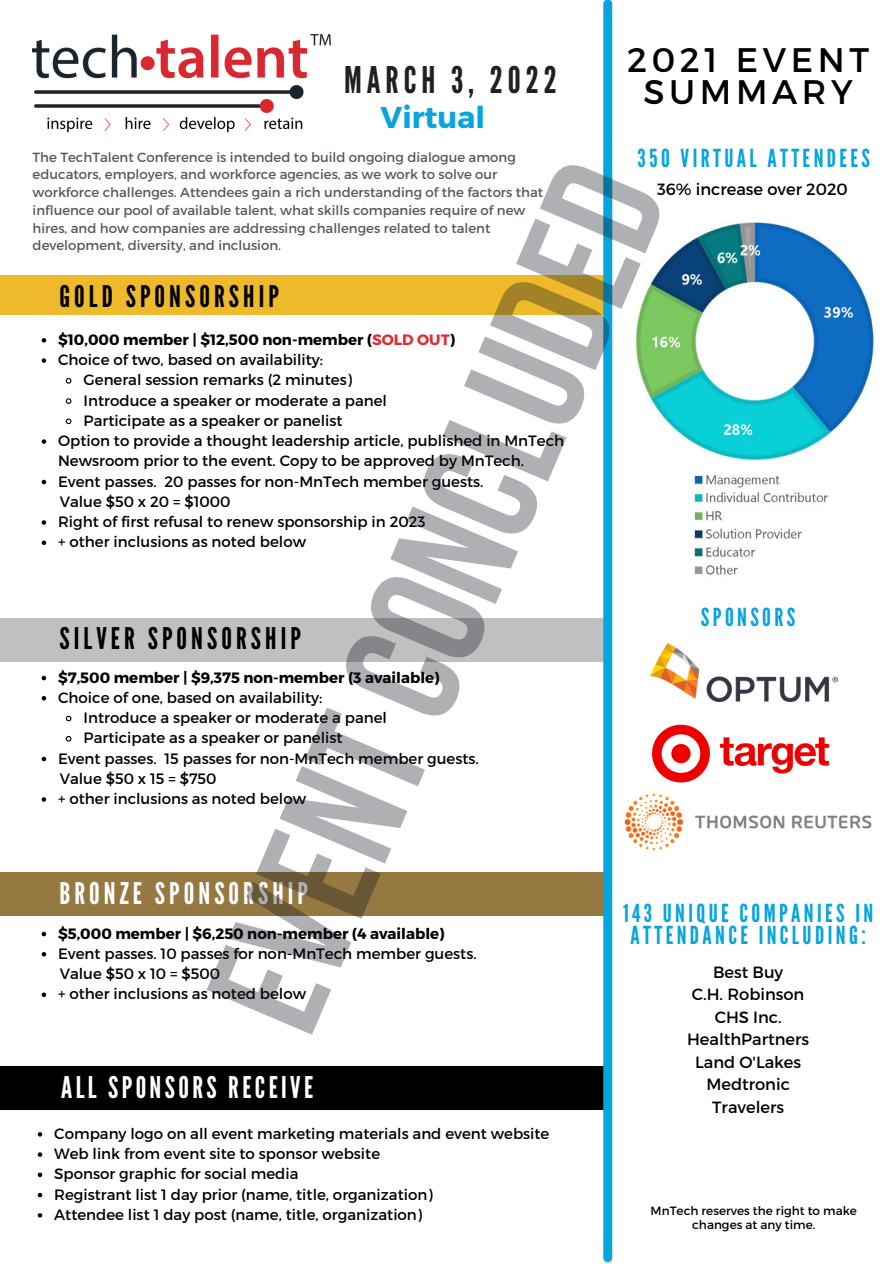
<style>
.page{position:relative;width:893px;height:1264px;background:#fff}
.page>*{position:absolute;margin:0;border:0;box-sizing:border-box;transform-origin:0 0}
.t1{font:163.65px "Bebas Neue Cyrillic";color:#0f161e}
.t2{font:36.6px "League Gothic";letter-spacing:.135em;color:#231f20}
.t3{font:34.05px/31.5px "Montserrat";letter-spacing:.135em;color:#000;text-align:center}
.t4{font:700 30px "Montserrat";color:#08a4de}
.t5{font:29.85px "League Gothic";letter-spacing:.125em;color:#fff}
.t6{font:29.85px "League Gothic";letter-spacing:.135em;color:#000}
.t7{font:24.75px/22.5px "League Gothic";letter-spacing:.135em;color:#08a4de;text-align:center}
.t8{font:16.2px/22.5px "Montserrat";color:#000;text-align:center}
.t9{font:15px/20.2px "Montserrat";color:#000}
.t10{font:700 15px "Montserrat";color:#000}
.t11{font:13.35px/17.7px "Montserrat";color:#5d5557}
.t12{font:12px/14px "Montserrat";color:#000;text-align:center}
.s1{color:#e52931}
</style>
<div class="page">
<img style="left:33px;top:34px;width:297px;height:99px">
<div style="left:0;top:275px;width:604px;height:40px;background:#eeba2b"></div>
<div style="left:0;top:618px;width:604px;height:43px;background:#c0c0c0"></div>
<div style="left:0;top:871px;width:604px;height:44px;background:#967940"></div>
<div style="left:0;top:1066px;width:604px;height:44px;background:#000"></div>
<img style="left:650px;top:644px;width:187px;height:57px">
<img style="left:624px;top:793px;width:248px;height:58px">
<svg style="left:38px;top:1132px;width:4px;height:4px"></svg>
<svg style="left:38px;top:1152px;width:4px;height:4px"></svg>
<svg style="left:38px;top:1172px;width:4px;height:5px"></svg>
<svg style="left:38px;top:1192px;width:4px;height:5px"></svg>
<svg style="left:38px;top:1213px;width:4px;height:4px"></svg>
<img style="left:652px;top:724px;width:57px;height:58px">
<img style="left:709px;top:737px;width:121px;height:37px">
<div style="left:603px;top:4px;width:9px;height:1253px;background:#08a4de"></div>
<img style="left:635px;top:222px;width:239px;height:353px">
<svg style="left:42px;top:338px;width:4px;height:4px"></svg>
<svg style="left:42px;top:358px;width:4px;height:5px"></svg>
<svg style="left:65px;top:378px;width:7px;height:6px"></svg>
<svg style="left:65px;top:398px;width:7px;height:6px"></svg>
<svg style="left:65px;top:418px;width:7px;height:7px"></svg>
<svg style="left:42px;top:439px;width:4px;height:5px"></svg>
<svg style="left:42px;top:480px;width:4px;height:4px"></svg>
<svg style="left:42px;top:520px;width:4px;height:5px"></svg>
<svg style="left:42px;top:540px;width:4px;height:5px"></svg>
<svg style="left:42px;top:675px;width:4px;height:5px"></svg>
<svg style="left:42px;top:696px;width:4px;height:4px"></svg>
<svg style="left:65px;top:715px;width:7px;height:7px"></svg>
<svg style="left:65px;top:736px;width:7px;height:6px"></svg>
<svg style="left:42px;top:756px;width:4px;height:5px"></svg>
<svg style="left:42px;top:797px;width:4px;height:4px"></svg>
<svg style="left:42px;top:931px;width:4px;height:5px"></svg>
<svg style="left:42px;top:952px;width:4px;height:4px"></svg>
<svg style="left:42px;top:992px;width:4px;height:5px"></svg>
<h3 class="t3" style="left:627px;top:42px;width:244px">2021 EVENT<br>SUMMARY</h3>
<h2 class="t2" style="left:344px;top:59px;width:214px">MARCH 3, 2022</h2>
<h3 class="t4" style="left:380px;top:98px;width:106px">Virtual</h3>
<h1 class="t1" style="left:197px;top:993px;width:917px;rotate:-67deg">eventconcluded</h1>
<h3 class="t7" style="left:637px;top:148px;width:234px">350 VIRTUAL ATTENDEES</h3>
<p class="t11" style="left:33px;top:147px;width:512px">The TechTalent Conference is intended to build ongoing dialogue among educators, employers, and workforce agencies, as we work to solve our workforce challenges. Attendees gain a rich understanding of the factors that influence our pool of available talent, what skills companies require of new hires, and how companies are addressing challenges related to talent development, diversity, and inclusion.</p>
<h3 class="t6" style="left:59px;top:279px;width:221px">GOLD SPONSORSHIP</h3>
<p class="t10" style="left:58px;top:330px;width:398px">$10,000 member | $12,500 non-member (<span class="s1">SOLD OUT</span>)</p>
<p class="t9" style="left:58px;top:349px;width:266px">Choice of two, based on availability:</p>
<p class="t9" style="left:84px;top:369px;width:270px">General session remarks (2 minutes)</p>
<p class="t9" style="left:84px;top:389px;width:305px">Introduce a speaker or moderate a panel</p>
<p class="t9" style="left:84px;top:409px;width:260px">Participate as a speaker or panelist</p>
<p class="t9" style="left:58px;top:430px;width:507px">Option to provide a thought leadership article, published in MnTech</p>
<p class="t9" style="left:58px;top:450px;width:467px">Newsroom prior to the event. Copy to be approved by MnTech.</p>
<p class="t9" style="left:58px;top:470px;width:427px">Event passes. 20 passes for non-MnTech member guests.</p>
<p class="t9" style="left:58px;top:511px;width:369px">Right of first refusal to renew sponsorship in 2023 + other inclusions as noted below</p>
<p class="t8" style="left:657px;top:177px;width:192px">36% increase over 2020</p>
<p class="t9" style="left:60px;top:490px;width:172px">Value $50 x 20 = $1000</p>
<h3 class="t7" style="left:701px;top:606px;width:96px">SPONSORS</h3>
<h3 class="t6" style="left:59px;top:621px;width:243px">SILVER SPONSORSHIP</h3>
<p class="t10" style="left:58px;top:667px;width:383px">$7,500 member | $9,375 non-member (3 available)</p>
<p class="t9" style="left:58px;top:686px;width:266px">Choice of one, based on availability:</p>
<p class="t9" style="left:84px;top:706px;width:305px">Introduce a speaker or moderate a panel</p>
<p class="t9" style="left:84px;top:727px;width:260px">Participate as a speaker or panelist</p>
<p class="t9" style="left:58px;top:747px;width:422px">Event passes. 15 passes for non-MnTech member guests.</p>
<p class="t9" style="left:58px;top:787px;width:249px">+ other inclusions as noted below</p>
<p class="t9" style="left:60px;top:767px;width:158px">Value $50 x 15 = $750</p>
<h3 class="t5" style="left:59px;top:875px;width:250px">BRONZE SPONSORSHIP</h3>
<p class="t10" style="left:58px;top:923px;width:388px">$5,000 member | $6,250 non-member (4 available)</p>
<p class="t9" style="left:58px;top:942px;width:420px">Event passes. 10 passes for non-MnTech member guests.</p>
<p class="t9" style="left:58px;top:983px;width:249px">+ other inclusions as noted below</p>
<h3 class="t7" style="left:623px;top:902px;width:252px">143 UNIQUE COMPANIES IN<br>ATTENDANCE INCLUDING:</h3>
<p class="t8" style="left:687px;top:959px;width:124px">Best Buy<br>C.H. Robinson<br>CHS Inc.<br>HealthPartners<br>Land O'Lakes<br>Medtronic<br>Travelers</p>
<p class="t9" style="left:60px;top:962px;width:162px">Value $50 x 10 = $500</p>
<h3 class="t5" style="left:61px;top:1070px;width:253px">ALL SPONSORS RECEIVE</h3>
<p class="t9" style="left:54px;top:1122px;width:496px">Company logo on all event marketing materials and event website Web link from event site to sponsor website<br>Sponsor graphic for social media<br>Registrant list 1 day prior (name, title, organization)<br>Attendee list 1 day post (name, title, organization)</p>
<p class="t12" style="left:650px;top:1203px;width:208px">MnTech reserves the right to make changes at any time.</p>
</div>
